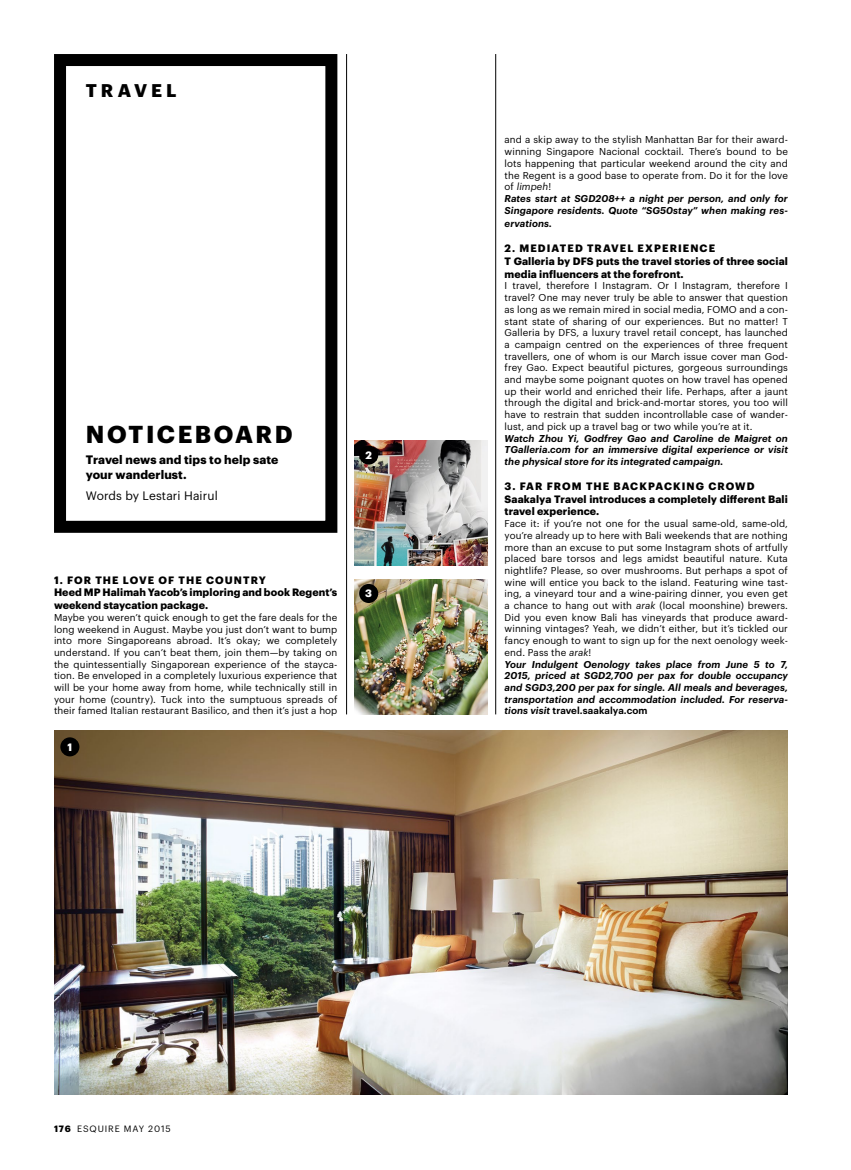
<style>
.page{position:relative;width:851px;height:1170px;background:#fff}
.page>*{position:absolute;margin:0;border:0;box-sizing:border-box;transform-origin:0 0}
.t1{font:700 24px "Graphik";letter-spacing:.105em;color:#000}
.t2{font:700 18px "Graphik";letter-spacing:.215em;color:#000}
.t3{font:700 12px/14.4px "Graphik";color:#000}
.t4{font:12px "Graphik";letter-spacing:.01em;color:#000}
.t5{font:700 10.5px/12.6px "Graphik";letter-spacing:.105em;color:#000}
.t6{font:700 10.5px "Graphik";color:#fff}
.t7{font:9.75px/11.7px "Graphik";letter-spacing:.01em;color:#000;text-align:justify}
.t8{font:italic 600 9.75px/11.7px "Graphik";letter-spacing:.01em;color:#000;text-align:justify}
.t9{font:9px "Graphik";letter-spacing:.095em;color:#000}
.s1{font-style:italic}
.s2{font-weight:600;font-style:italic}
.s3{font-weight:600}
.s4{font-weight:700}
</style>
<div class="page">
<img style="left:354px;top:441px;width:133px;height:125px">
<div style="left:54px;top:54px;width:283px;height:478px;border:12px solid #000"></div>
<hr style="left:346px;top:54px;width:1px;height:660px;background:#000">
<hr style="left:495px;top:54px;width:1px;height:660px;background:#000">
<img style="left:54px;top:731px;width:733px;height:363px">
<div style="left:60px;top:737px;width:19px;height:19px;background:#000;border-radius:50%"></div>
<img style="left:354px;top:579px;width:133px;height:135px">
<div style="left:359px;top:584px;width:19px;height:19px;background:#000;border-radius:50%"></div>
<div style="left:359px;top:445px;width:19px;height:19px;background:#000;border-radius:50%"></div>
<h2 class="t2" style="left:86px;top:77px;width:92px">travel</h2>
<h1 class="t1" style="left:86px;top:416px;width:208px">noticeboard</h1>
<p class="t3" style="left:86px;top:451px;width:194px">Travel news and tips to help sate your wanderlust.</p>
<p class="t4" style="left:86px;top:486px;width:133px">Words by Lestari Hairul</p>
<p class="t6" style="left:365px;top:447px;width:8px">2</p>
<p class="t5" style="left:54px;top:572px;width:285px">1. For the love of the country<br>Heed MP Halimah Yacob’s imploring and book Regent’s weekend staycation package.</p>
<p class="t7" style="left:54px;top:610px;width:285px">Maybe you weren’t quick enough to get the fare deals for the long weekend in August. Maybe you just don’t want to bump into more Singaporeans abroad. It’s okay; we completely understand. If you can’t beat them, join them—by taking on the quintessentially Singaporean experience of the stayca&shy;tion. Be enveloped in a completely luxurious experience that will be your home away from home, while technically still in your home (country). Tuck into the sumptuous spreads of their famed Italian restaurant Basilico, and then it’s just a hop</p>
<p class="t6" style="left:67px;top:738px;width:6px">1</p>
<p class="t6" style="left:365px;top:585px;width:8px">3</p>
<p class="t7" style="left:504px;top:133px;width:285px;text-align:left">and a skip away to the stylish Manhattan Bar for their award&shy;winning Singapore Nacional cocktail. There’s bound to be lots happening that particular weekend around the city and the Regent is a good base to operate from. Do it for the love of <span class="s1">limpeh</span>!<br><span class="s2">Rates start at SGD208++ a night per person, and only for Singapore residents. Quote “SG50stay” when making res-</span></p>
<p class="t8" style="left:504px;top:217px;width:49px">ervations.</p>
<p class="t5" style="left:504px;top:241px;width:285px">2. Mediated travel experience<br>T Galleria by DFS puts the travel stories of three social media influencers at the forefront.</p>
<p class="t7" style="left:504px;top:279px;width:285px">I travel, therefore I Instagram. Or I Instagram, therefore I travel? One may never truly be able to answer that question as long as we remain mired in social media, FOMO and a con&shy;stant state of sharing of our experiences. But no matter! T Galleria by DFS, a luxury travel retail concept, has launched a campaign centred on the experiences of three frequent travellers, one of whom is our March issue cover man God&shy;frey Gao. Expect beautiful pictures, gorgeous surroundings and maybe some poignant quotes on how travel has opened up their world and enriched their life. Perhaps, after a jaunt through the digital and brick-and-mortar stores, you too will have to restrain that sudden incontrollable case of wander&shy;lust, and pick up a travel bag or two while you’re at it.</p>
<p class="t8" style="left:504px;top:431px;width:285px">Watch Zhou Yi, Godfrey Gao and Caroline de Maigret on TGalleria.com for an immersive digital experience or visit the physical store for its integrated campaign.</p>
<p class="t5" style="left:504px;top:479px;width:285px">3. Far from the backpacking crowd<br>Saakalya Travel introduces a completely different Bali travel experience.</p>
<p class="t7" style="left:504px;top:517px;width:285px;text-align:left">Face it: if you’re not one for the usual same-old, same-old, you’re already up to here with Bali weekends that are nothing more than an excuse to put some Instagram shots of artfully placed bare torsos and legs amidst beautiful nature. Kuta nightlife? Please, so over mushrooms. But perhaps a spot of wine will entice you back to the island. Featuring wine tast&shy;ing, a vineyard tour and a wine-pairing dinner, you even get a chance to hang out with <span class="s1">arak</span> (local moonshine) brewers.<br>Did you even know Bali has vineyards that produce award&shy;winning vintages? Yeah, we didn’t either, but it’s tickled our fancy enough to want to sign up for the next oenology week&shy;end. Pass the <span class="s1">arak</span>!<br><span class="s2">Your Indulgent Oenology takes place from June 5 to 7, 2015, priced at SGD2,700 per pax for double occupancy and SGD3,200 per pax for single. All meals and beverages, transportation and accommodation included. For reserva&shy;tions visit</span> <span class="s3">travel.saakalya.com</span></p>
<p class="t9" style="left:54px;top:1121px;width:118px"><span class="s4">176</span> ESQUIRE MAY 2015</p>
</div>
